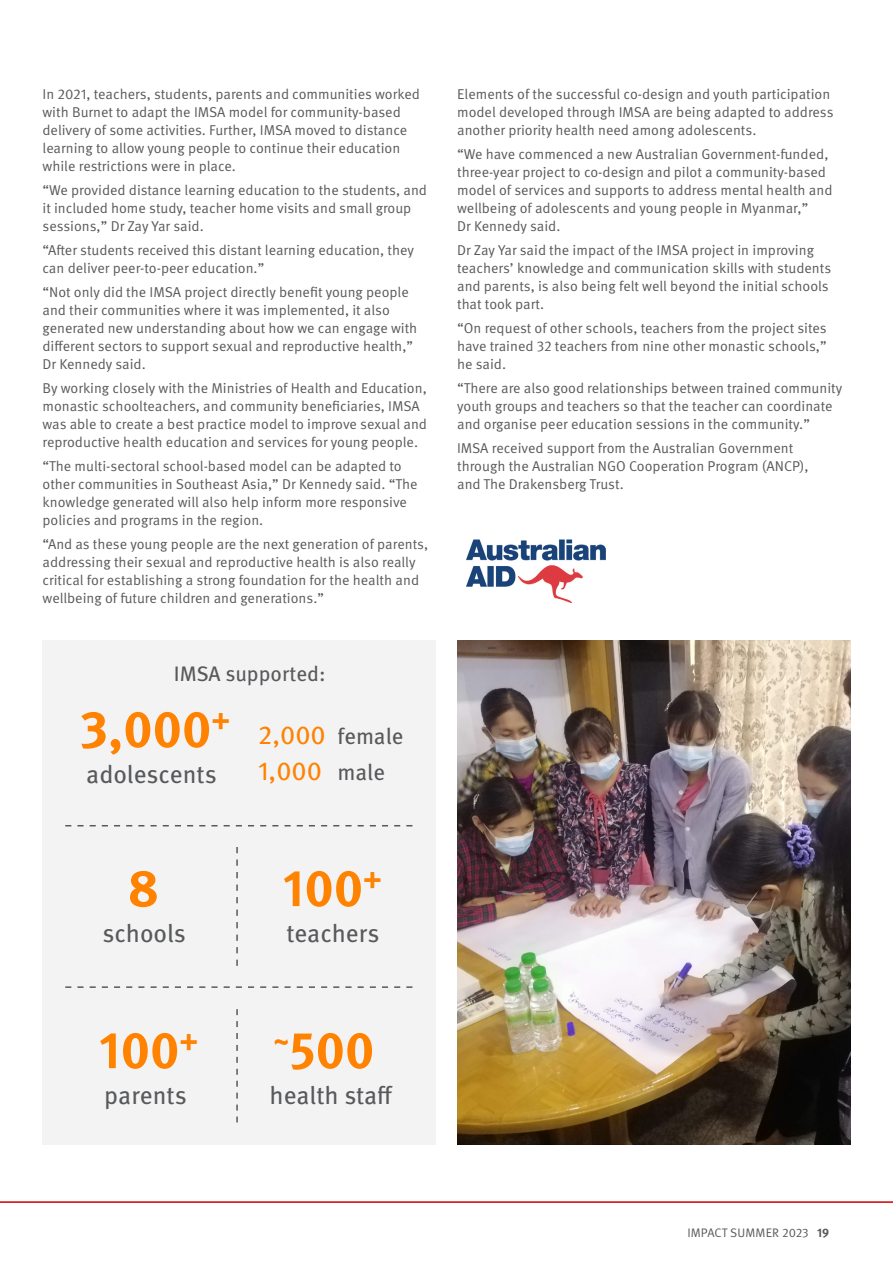
<style>
.page{position:relative;width:893px;height:1263px;background:#fff}
.page>*{position:absolute;margin:0;border:0;box-sizing:border-box;transform-origin:0 0}
.t1{font:700 51.9px "Meta OT";color:#ff8200}
.t2{font:26.1px "Meta OT";color:#ff8200}
.t3{font:24.9px "Meta OT";color:#58595b}
.t4{font:22.5px "Meta OT";color:#58595b}
.t5{font:21px "Meta OT";color:#58595b}
.Body_Copy{font:14.25px/18px "Meta OT Norm";color:#58595b}
.t6{font:12.3px "Meta OT Norm";letter-spacing:.01em;color:#58595b}
.s1{font-family:"Meta OT";font-weight:700}
</style>
<div class="page">
<hr style="left:0;top:1201px;width:893px;height:2px;background:#cf0000">
<img style="left:466px;top:540px;width:140px;height:63px">
<div style="left:43px;top:640px;width:393px;height:504px;background:#f3f3f4"></div>
<svg style="left:65px;top:825px;width:347px;height:1px"></svg>
<svg style="left:65px;top:986px;width:347px;height:2px"></svg>
<svg style="left:236px;top:1009px;width:2px;height:113px"></svg>
<svg style="left:236px;top:847px;width:2px;height:119px"></svg>
<img style="left:457px;top:640px;width:393px;height:504px">
<p class="Body_Copy" style="left:43px;top:85px;width:379px">In 2021, teachers, students, parents and communities worked with Burnet to adapt the IMSA model for community-based delivery of some activities. Further, IMSA moved to distance learning to allow young people to continue their education while restrictions were in place.</p>
<p class="Body_Copy" style="left:43px;top:181px;width:386px">“We provided distance learning education to the students, and it included home study, teacher home visits and small group sessions,” Dr Zay Yar said.</p>
<p class="Body_Copy" style="left:43px;top:241px;width:373px">“After students received this distant learning education, they can deliver peer-to-peer education.”</p>
<p class="Body_Copy" style="left:43px;top:283px;width:376px">“Not only did the IMSA project directly benefit young people and their communities where it was implemented, it also generated new understanding about how we can engage with different sectors to support sexual and reproductive health,” Dr Kennedy said.</p>
<p class="Body_Copy" style="left:43px;top:379px;width:386px">By working closely with the Ministries of Health and Education, monastic schoolteachers, and community beneficiaries, IMSA was able to create a best practice model to improve sexual and reproductive health education and services for young people.</p>
<p class="Body_Copy" style="left:43px;top:457px;width:376px">“The multi-sectoral school-based model can be adapted to other communities in Southeast Asia,” Dr Kennedy said. “The knowledge generated will also help inform more responsive policies and programs in the region.</p>
<p class="Body_Copy" style="left:43px;top:535px;width:387px">“And as these young people are the next generation of parents, addressing their sexual and reproductive health is also really critical for establishing a strong foundation for the health and wellbeing of future children and generations.”</p>
<p class="t5" style="left:174px;top:661px;width:153px">IMSA supported:</p>
<p class="t1" style="left:80px;top:698px;width:152px">3,000<sup>+</sup></p>
<p class="t2" style="left:258px;top:720px;width:69px">2,000</p>
<p class="t3" style="left:86px;top:760px;width:132px">adolescents</p>
<p class="t2" style="left:258px;top:756px;width:65px">1,000</p>
<p class="t4" style="left:338px;top:723px;width:68px">female</p>
<p class="t4" style="left:338px;top:759px;width:49px">male</p>
<p class="Body_Copy" style="left:457px;top:85px;width:378px">Elements of the successful co-design and youth participation model developed through IMSA are being adapted to address another priority health need among adolescents.</p>
<p class="Body_Copy" style="left:457px;top:145px;width:377px">“We have commenced a new Australian Government-funded, three-year project to co-design and pilot a community-based model of services and supports to address mental health and wellbeing of adolescents and young people in Myanmar,”<br>Dr Kennedy said.</p>
<p class="Body_Copy" style="left:457px;top:241px;width:376px">Dr Zay Yar said the impact of the IMSA project in improving teachers’ knowledge and communication skills with students and parents, is also being felt well beyond the initial schools that took part.</p>
<p class="Body_Copy" style="left:457px;top:319px;width:371px;text-align:justify">“On request of other schools, teachers from the project sites have trained 32 teachers from nine other monastic schools,” he said.</p>
<p class="Body_Copy" style="left:457px;top:379px;width:387px">“There are also good relationships between trained community youth groups and teachers so that the teacher can coordinate and organise peer education sessions in the community.”</p>
<p class="Body_Copy" style="left:457px;top:439px;width:353px">IMSA received support from the Australian Government through the Australian NGO Cooperation Program (ANCP), and The Drakensberg Trust.</p>
<p class="t1" style="left:128px;top:857px;width:33px">8</p>
<p class="t3" style="left:102px;top:919px;width:85px">schools</p>
<p class="t1" style="left:283px;top:857px;width:101px">100<sup>+</sup></p>
<p class="t3" style="left:287px;top:919px;width:94px">teachers</p>
<p class="t1" style="left:99px;top:1019px;width:101px">100<sup>+</sup></p>
<p class="t3" style="left:104px;top:1081px;width:84px">parents</p>
<p class="t1" style="left:273px;top:1019px;width:103px"><sup>~</sup>500</p>
<p class="t3" style="left:270px;top:1081px;width:125px">health staff</p>
<p class="t6" style="left:687px;top:1225px;width:143px">IMPACT SUMMER 2023 <span class="s1">19</span></p>
</div>
